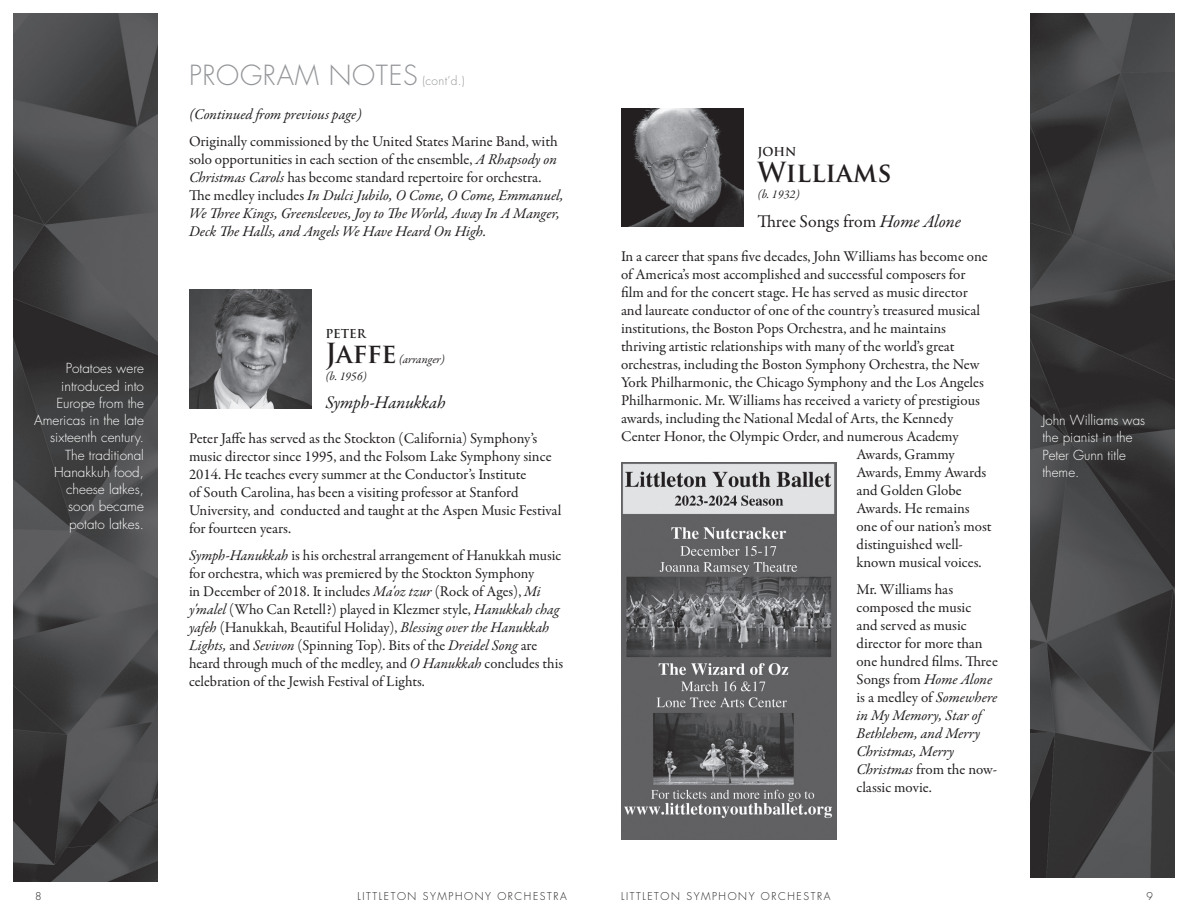
<style>
.page{position:relative;width:1188px;height:918px;background:#fff}
.page>*{position:absolute;margin:0;border:0;box-sizing:border-box;transform-origin:0 0}
.t1{font:700 27px "Trajan Pro";color:#231f20}
.t2{font:300 27px "Futura Std";letter-spacing:.025em;color:#939598}
.t3{font:18px "Garamond Premr Pro";letter-spacing:-.005em;color:#231f20}
.t4{font:italic 18px "Garamond Premr Pro";letter-spacing:-.005em;color:#231f20}
.Body{font:15px/18px "Garamond Premr Pro";letter-spacing:-.005em;color:#231f20}
.Body-2{font:italic 15px "Garamond Premr Pro";color:#231f20}
.Body-3{font:300 13.5px/17.2px "Futura Std";color:#fff;text-align:right}
.Body_Copy{font:300 13.5px/17.2px "Futura Std";color:#fff}
.t5{font:italic 12px "Garamond Premr Pro";color:#231f20}
.t6{font:700 12px "Trajan Pro";color:#231f20}
.t7{font:300 12px "Futura Std";color:#939598}
.t8{font:300 10.5px "Futura Std";letter-spacing:.15em;color:#231f20}
.s1{font-style:italic}
</style>
<div class="page">
<img style="left:14px;top:14px;width:144px;height:868px">
<img style="left:1030px;top:14px;width:144px;height:864px">
<img style="left:621px;top:108px;width:123px;height:119px">
<img style="left:189px;top:290px;width:123px;height:118px">
<img style="left:621px;top:462px;width:215px;height:376px">
<p class="t2" style="left:189px;top:59px;width:230px">PROGRAM NOTES</p>
<p class="t7" style="left:422px;top:74px;width:44px">(cont’d.)</p>
<p class="Body-3" style="left:34px;top:360px;width:111px">Potatoes were introduced into<br>Europe from the<br>Americas in the late sixteenth century.<br>The traditional<br>Hanakkuh food, cheese latkes,<br>soon became potato latkes.</p>
<p class="Body-2" style="left:189px;top:105px;width:174px">(Continued from previous page)</p>
<p class="Body" style="left:189px;top:133px;width:376px">Originally commissioned by the United States Marine Band, with solo opportunities in each section of the ensemble, <span class="s1">A Rhapsody on Christmas Carols</span> has become standard repertoire for orchestra.<br>The medley includes <span class="s1">In Dulci Jubilo, O Come, O Come, Emmanuel, We Three Kings, Greensleeves, Joy to The World, Away In A Manger, Deck The Halls, and Angels We Have Heard On High.</span></p>
<p class="t6" style="left:758px;top:144px;width:40px">JOHN</p>
<p class="t1" style="left:758px;top:155px;width:136px">Williams</p>
<p class="t5" style="left:758px;top:187px;width:44px">(b. 1932)</p>
<p class="t3" style="left:758px;top:210px;width:205px">Three Songs from <span class="s1">Home Alone</span></p>
<p class="t6" style="left:325px;top:326px;width:42px">PETER</p>
<p class="t1" style="left:325px;top:336px;width:73px">Jaffe</p>
<p class="t5" style="left:399px;top:352px;width:47px">(arranger)</p>
<p class="t5" style="left:325px;top:368px;width:43px">(b. 1956)</p>
<p class="t4" style="left:325px;top:391px;width:122px">Symph-Hanukkah</p>
<p class="Body" style="left:189px;top:430px;width:374px">Peter Jaffe has served as the Stockton (California) Symphony’s music director since 1995, and the Folsom Lake Symphony since 2014. He teaches every summer at the Conductor’s Institute<br>of South Carolina, has been a visiting professor at Stanford University, and conducted and taught at the Aspen Music Festival for fourteen years.</p>
<p class="Body" style="left:189px;top:547px;width:376px"><span class="s1">Symph-Hanukkah</span> is his orchestral arrangement of Hanukkah music for orchestra, which was premiered by the Stockton Symphony<br>in December of 2018. It includes <span class="s1">Ma'oz tzur</span> (Rock of Ages), <span class="s1">Mi y'malel</span> (Who Can Retell?) played in Klezmer style, <span class="s1">Hanukkah chag yafeh</span> (Hanukkah, Beautiful Holiday), <span class="s1">Blessing over the Hanukkah Lights,</span> and <span class="s1">Sevivon</span> (Spinning Top). Bits of the <span class="s1">Dreidel Song</span> are heard through much of the medley, and <span class="s1">O Hanukkah</span> concludes this celebration of the Jewish Festival of Lights.</p>
<p class="Body" style="left:621px;top:248px;width:368px">In a career that spans five decades, John Williams has become one</p>
<p class="Body" style="left:621px;top:266px;width:346px">of America’s most accomplished and successful composers for</p>
<p class="Body" style="left:621px;top:284px;width:348px">film and for the concert stage. He has served as music director</p>
<p class="Body" style="left:621px;top:302px;width:361px">and laureate conductor of one of the country’s treasured musical</p>
<p class="Body" style="left:621px;top:320px;width:326px">institutions, the Boston Pops Orchestra, and he maintains</p>
<p class="Body" style="left:621px;top:338px;width:335px">thriving artistic relationships with many of the world’s great</p>
<p class="Body" style="left:621px;top:356px;width:360px">orchestras, including the Boston Symphony Orchestra, the New</p>
<p class="Body" style="left:621px;top:374px;width:364px">York Philharmonic, the Chicago Symphony and the Los Angeles</p>
<p class="Body" style="left:621px;top:392px;width:360px">Philharmonic. Mr. Williams has received a variety of prestigious</p>
<p class="Body" style="left:621px;top:410px;width:334px">awards, including the National Medal of Arts, the Kennedy</p>
<p class="Body" style="left:621px;top:428px;width:339px">Center Honor, the Olympic Order, and numerous Academy</p>
<p class="Body" style="left:856px;top:446px;width:100px">Awards, Grammy</p>
<p class="Body" style="left:856px;top:464px;width:131px">Awards, Emmy Awards</p>
<p class="Body" style="left:856px;top:482px;width:107px">and Golden Globe</p>
<p class="Body" style="left:856px;top:500px;width:115px">Awards. He remains</p>
<p class="Body" style="left:856px;top:518px;width:137px">one of our nation’s most</p>
<p class="Body" style="left:856px;top:536px;width:108px">distinguished well-</p>
<p class="Body" style="left:856px;top:554px;width:127px">known musical voices.</p>
<p class="Body" style="left:856px;top:581px;width:143px">Mr. Williams has composed the music<br>and served as music director for more than one hundred films. Three<br>Songs from <span class="s1">Home Alone </span>is a medley of <span class="s1">Somewhere in My Memory, Star of<br>Bethlehem, and Merry<br>Christmas, Merry<br>Christmas</span> from the now&shy;classic movie.</p>
<p class="Body_Copy" style="left:1042px;top:412px;width:104px">John Williams was the pianist in the<br>Peter Gunn title theme.</p>
<p class="t8" style="left:35px;top:889px;width:8px">8</p>
<p class="t8" style="left:357px;top:889px;width:211px">LITTLETON SYMPHONY ORCHESTRA</p>
<p class="t8" style="left:621px;top:889px;width:211px">LITTLETON SYMPHONY ORCHESTRA</p>
<p class="t8" style="left:1146px;top:889px;width:8px">9</p>
</div>
